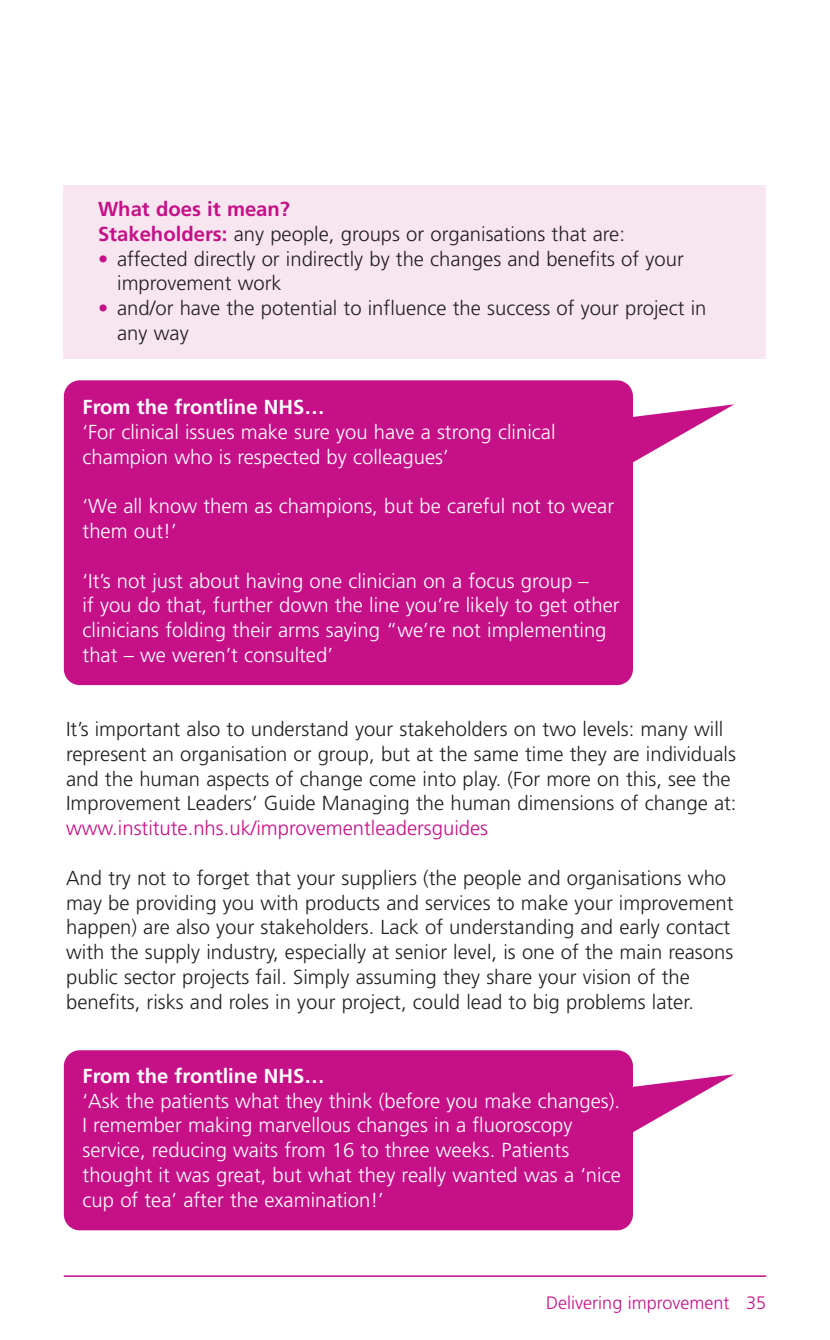
<style>
.page{position:relative;width:830px;height:1340px;background:#fff}
.page>*{position:absolute;margin:0;border:0;box-sizing:border-box;transform-origin:0 0}
.t1{font:300 20.25px/24.8px "Frutiger";color:#231f20}
.t2{font:300 20.25px/24.8px "Frutiger";color:#fff}
.t3{font:300 20.25px "Frutiger";color:#c51088}
.t4{font:700 20.25px "Frutiger";color:#fff}
.t5{font:300 18px "Frutiger";color:#c51088}
.s1{font-weight:700;color:#c51088}
.s2{color:#c51088}
</style>
<div class="page">
<div style="left:64px;top:186px;width:701px;height:173px;background:#f7e6f0"></div>
<hr style="left:64px;top:1275px;width:701px;height:1px;background:#c51088">
<svg style="left:64px;top:380px;width:669px;height:305px;background:#cc3098"></svg>
<svg style="left:64px;top:1050px;width:669px;height:180px;background:#cc2f97"></svg>
<p class="t1" style="left:98px;top:198px;width:528px"><span class="s1">What does it mean?<br>Stakeholders:</span> any people, groups or organisations that are:</p>
<p class="t1" style="left:117px;top:248px;width:567px;text-indent:-19px"><span class="s2">•</span> affected directly or indirectly by the changes and benefits of your improvement work</p>
<p class="t1" style="left:117px;top:297px;width:590px;text-indent:-19px"><span class="s2">•</span> and/or have the potential to influence the success of your project in any way</p>
<p class="t4" style="left:83px;top:399px;width:243px">From the frontline NHS…</p>
<p class="t2" style="left:83px;top:421px;width:474px">‘For clinical issues make sure you have a strong clinical champion who is respected by colleagues’</p>
<p class="t2" style="left:83px;top:495px;width:532px">‘We all know them as champions, but be careful not to wear them out!’</p>
<p class="t2" style="left:83px;top:569px;width:538px">‘It’s not just about having one clinician on a focus group –<br>if you do that, further down the line you’re likely to get other clinicians folding their arms saying “we’re not implementing that – we weren’t consulted’</p>
<p class="t1" style="left:66px;top:718px;width:671px">It’s important also to understand your stakeholders on two levels: many will represent an organisation or group, but at the same time they are individuals and the human aspects of change come into play. (For more on this, see the Improvement Leaders’ Guide Managing the human dimensions of change at:</p>
<p class="t3" style="left:66px;top:820px;width:423px">www.institute.nhs.uk/improvementleadersguides</p>
<p class="t1" style="left:66px;top:866px;width:668px">And try not to forget that your suppliers (the people and organisations who may be providing you with products and services to make your improvement happen) are also your stakeholders. Lack of understanding and early contact with the supply industry, especially at senior level, is one of the main reasons public sector projects fail. Simply assuming they share your vision of the benefits, risks and roles in your project, could lead to big problems later.</p>
<p class="t4" style="left:83px;top:1067px;width:243px">From the frontline NHS…</p>
<p class="t2" style="left:83px;top:1089px;width:539px">‘Ask the patients what they think (before you make changes).<br>I remember making marvellous changes in a fluoroscopy service, reducing waits from 16 to three weeks. Patients thought it was great, but what they really wanted was a ‘nice cup of tea’ after the examination!’</p>
<p class="t5" style="left:546px;top:1295px;width:221px">Delivering improvement 35</p>
</div>
